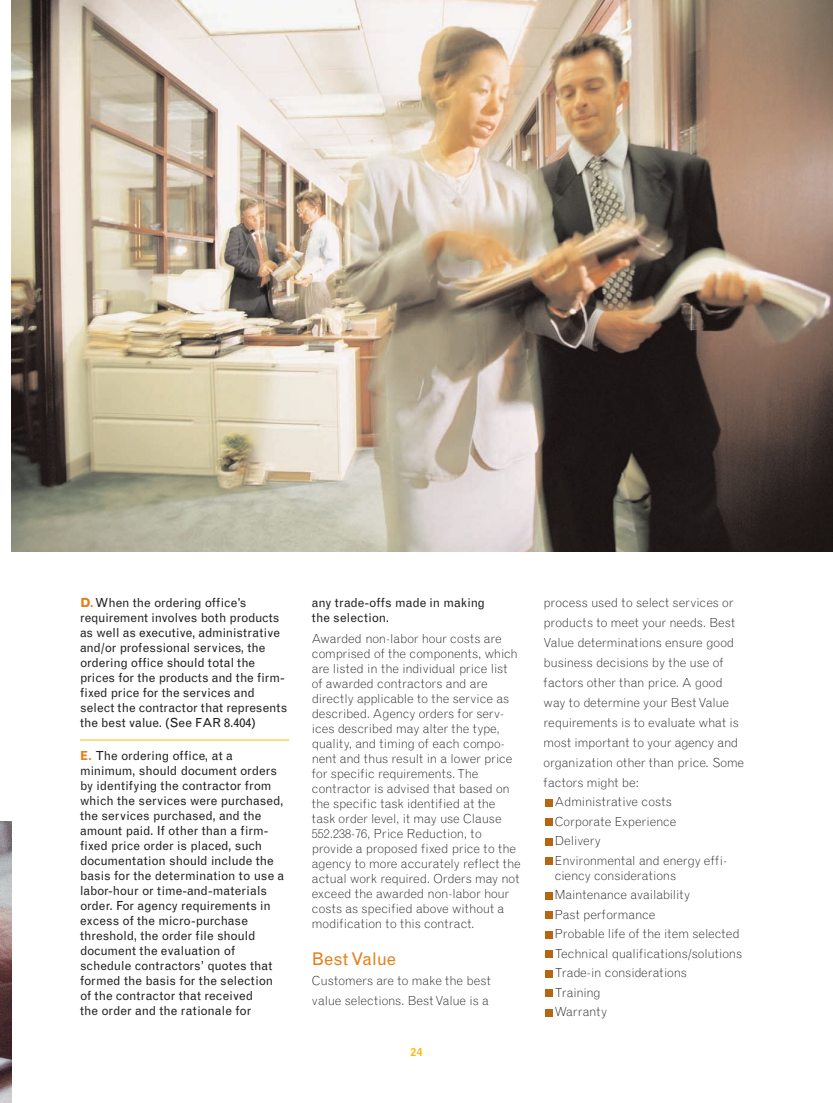
<style>
.page{position:relative;width:833px;height:1103px;background:#fff}
.page>*{position:absolute;margin:0;border:0;box-sizing:border-box;transform-origin:0 0}
.t1{font:17.5px "Grotesque";color:#e4801b}
.t2{font:300 12.5px/15px "Grotesque";letter-spacing:-.01em;color:#231f20}
.t3{font:12.5px/15px "Grotesque";letter-spacing:-.005em;color:#231f20}
.t4{font:300 12.5px "Grotesque";letter-spacing:.01em;color:#231f20}
.t5{font:900 10.62px "Grotesque";color:#fcb814}
.s1{font-weight:700;color:#e4801b}
</style>
<div class="page">
<hr style="left:80px;top:739px;width:209px;height:1px;background:#fcb814">
<div style="left:545px;top:1009px;width:7px;height:7px;background:#b66512"></div>
<div style="left:545px;top:989px;width:7px;height:8px;background:#b66512"></div>
<div style="left:545px;top:970px;width:7px;height:7px;background:#b66512"></div>
<div style="left:545px;top:950px;width:7px;height:8px;background:#b66512"></div>
<div style="left:545px;top:931px;width:7px;height:7px;background:#b66512"></div>
<div style="left:545px;top:911px;width:7px;height:8px;background:#b66512"></div>
<div style="left:545px;top:892px;width:7px;height:7px;background:#b66512"></div>
<div style="left:545px;top:857px;width:7px;height:8px;background:#b66512"></div>
<div style="left:545px;top:838px;width:7px;height:7px;background:#b66512"></div>
<div style="left:545px;top:818px;width:7px;height:8px;background:#b66512"></div>
<div style="left:545px;top:799px;width:7px;height:7px;background:#b66512"></div>
<img style="left:11px;top:0;width:821px;height:551px">
<img style="left:0;top:821px;width:11px;height:281px">
<p class="t3" style="left:80px;top:596px;width:209px"><span class="s1">D.</span>When the ordering office’s requirement involves both products as well as executive, administrative and/or professional services, the ordering office should total the prices for the products and the firm&shy;fixed price for the services and select the contractor that represents the best value. (See FAR 8.404)</p>
<p class="t3" style="left:80px;top:749px;width:206px"><span class="s1">E.</span> The ordering office, at a minimum, should document orders by identifying the contractor from which the services were purchased, the services purchased, and the amount paid. If other than a firm&shy;fixed price order is placed, such documentation should include the basis for the determination to use a labor-hour or time-and-materials order. For agency requirements in excess of the micro-purchase threshold, the order file should document the evaluation of schedule contractors’ quotes that formed the basis for the selection of the contractor that received<br>the order and the rationale for</p>
<p class="t3" style="left:312px;top:596px;width:175px">any trade-offs made in making the selection.</p>
<p class="t2" style="left:312px;top:632px;width:210px">Awarded non-labor hour costs are comprised of the components, which are listed in the individual price list of awarded contractors and are directly applicable to the service as described. Agency orders for serv&shy;ices described may alter the type, quality, and timing of each compo&shy;nent and thus result in a lower price for specific requirements. The contractor is advised that based on the specific task identified at the task order level, it may use Clause 552.238-76, Price Reduction, to provide a proposed fixed price to the agency to more accurately reflect the actual work required. Orders may not exceed the awarded non-labor hour costs as specified above without a modification to this contract.</p>
<h1 class="t1" style="left:312px;top:952px;width:86px">Best Value</h1>
<p class="t2" style="left:312px;top:971px;width:180px;line-height:20px">Customers are to make the best value selections. Best Value is a</p>
<p class="t5" style="left:410px;top:1047px;width:14px">24</p>
<p class="t2" style="left:543px;top:596px;width:191px">process used to select services or</p>
<p class="t2" style="left:543px;top:616px;width:193px">products to meet your needs. Best</p>
<p class="t2" style="left:543px;top:636px;width:192px">Value determinations ensure good</p>
<p class="t2" style="left:543px;top:656px;width:181px">business decisions by the use of</p>
<p class="t4" style="left:543px;top:677px;width:181px">factors other than price. A good</p>
<p class="t2" style="left:543px;top:696px;width:187px">way to determine your Best Value</p>
<p class="t2" style="left:543px;top:716px;width:197px">requirements is to evaluate what is</p>
<p class="t2" style="left:543px;top:736px;width:196px">most important to your agency and</p>
<p class="t2" style="left:543px;top:756px;width:202px">organization other than price. Some</p>
<p class="t2" style="left:543px;top:776px;width:97px">factors might be:</p>
<p class="t4" style="left:555px;top:797px;width:118px">Administrative costs</p>
<p class="t2" style="left:555px;top:815px;width:123px">Corporate Experience</p>
<p class="t2" style="left:555px;top:834px;width:47px">Delivery</p>
<p class="t2" style="left:555px;top:854px;width:174px">Environmental and energy effi-</p>
<p class="t2" style="left:555px;top:866px;width:189px;line-height:19.5px">ciency considerations<br>Maintenance availability<br>Past performance<br>Probable life of the item selected<br>Technical qualifications/solutions<br>Trade-in considerations<br>Training<br>Warranty</p>
</div>
